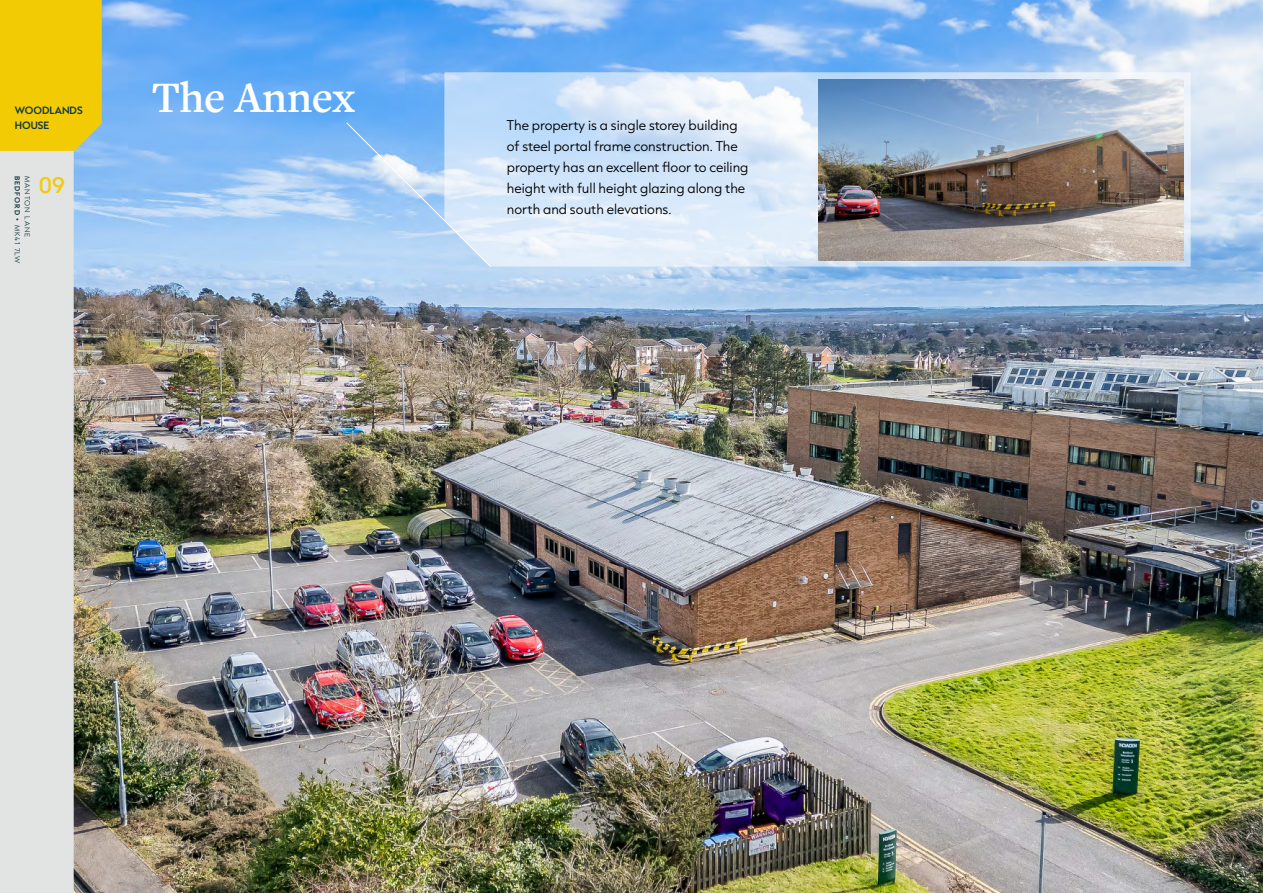
<style>
.page{position:relative;width:1263px;height:893px;background:#fff}
.page>*{position:absolute;margin:0;border:0;box-sizing:border-box;transform-origin:0 0}
.t1{font:600 45.15px "Freight Text Pro";letter-spacing:-.01em;color:#fff}
.t2{font:500 19.05px "Capitana";color:#f2cb05}
.t3{font:300 12px/21px "Capitana";color:#000}
.t4{font:600 9px/14.5px "Capitana";color:#153840}
.t5{font:300 6.3px "Capitana";letter-spacing:.16em;color:#153840}
.t6{font:600 6.3px "Capitana";letter-spacing:.16em;color:#153840}
</style>
<div class="page">
<img style="left:74px;top:0;width:1189px;height:893px">
<div style="left:0;top:151px;width:74px;height:742px;background:#e2e3e3"></div>
<div style="left:0;top:0;width:102px;height:151px;background:#f2cb05"></div>
<svg style="left:444px;top:72px;width:747px;height:195px;background:#d6e7f9"></svg>
<svg style="left:346px;top:122px;width:145px;height:145px;background:#b1d3f7"></svg>
<img style="left:818px;top:79px;width:365px;height:182px">
<p class="t4" style="left:15px;top:103px;width:69px">WOODLANDS<br>HOUSE</p>
<p class="t6" style="left:22px;top:176px;width:40px;rotate:90deg">BEDFORD</p>
<p class="t5" style="left:32px;top:176px;width:63px;rotate:90deg">MANTON LANE</p>
<p class="t5" style="left:22px;top:218px;width:46px;rotate:90deg">• MK41 7LW</p>
<h2 class="t2" style="left:39px;top:171px;width:28px">09</h2>
<h1 class="t1" style="left:152px;top:68px;width:205px">The Annex</h1>
<p class="t3" style="left:507px;top:115px;width:243px">The property is a single storey building of steel portal frame construction. The property has an excellent floor to ceiling height with full height glazing along the north and south elevations.</p>
</div>
